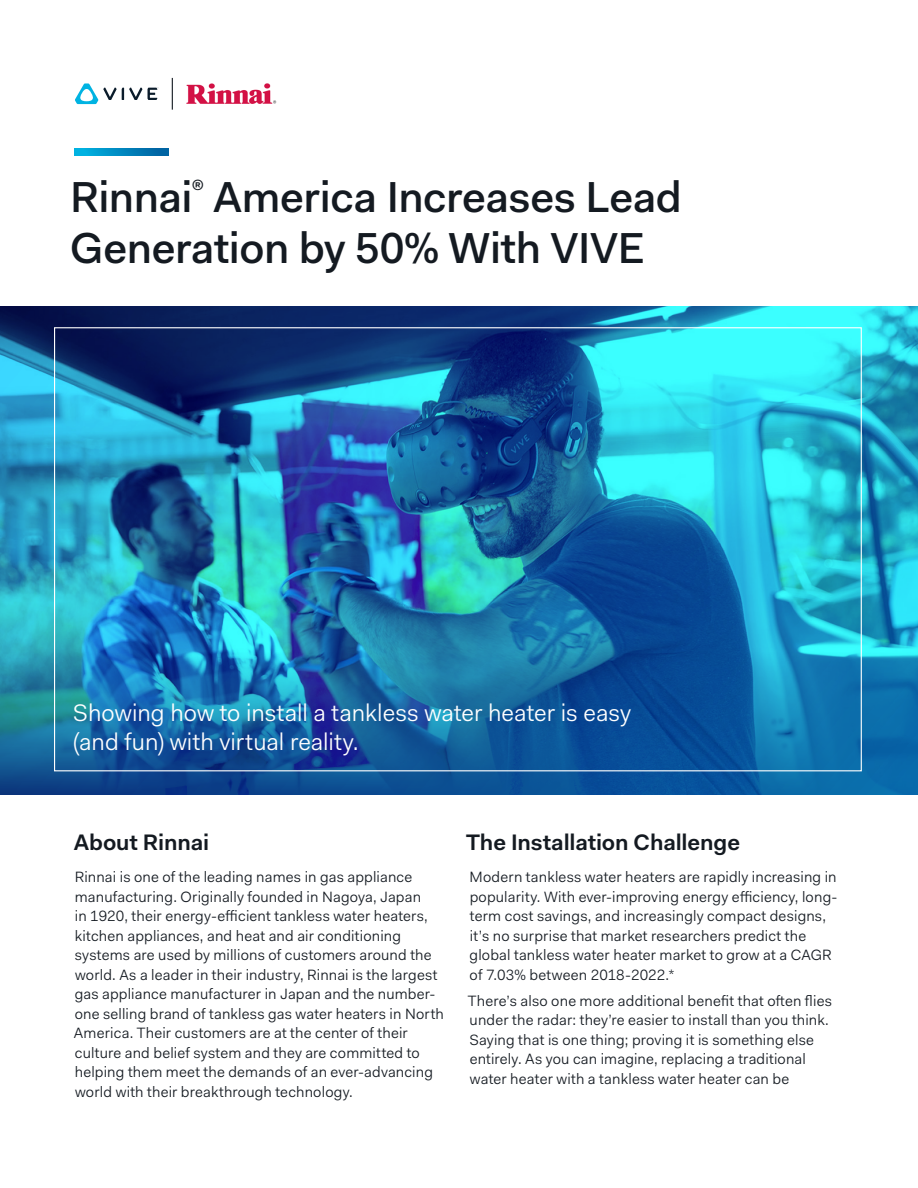
<style>
.page{position:relative;width:918px;height:1188px;background:#fff}
.page>*{position:absolute;margin:0;border:0;box-sizing:border-box;transform-origin:0 0}
.t1{font:500 43.5px/51px "Fakt Pro";letter-spacing:-.01em;color:#141a21}
.t2{font:24px/28.5px "Fakt Pro Blond";letter-spacing:.005em;color:#fff}
.t3{font:600 22.5px "Fakt Pro";letter-spacing:-.005em;color:#141a21}
.t4{font:15px/19.5px "Fakt Pro Blond";letter-spacing:.015em;color:#141a21}
.t5{font:500 14.85px "Fakt Pro";color:#141a21}
</style>
<div class="page">
<img style="left:0;top:306px;width:918px;height:488px">
<svg style="left:74px;top:149px;width:95px;height:6px"></svg>
<svg style="left:75px;top:83px;width:67px;height:21px"></svg>
<svg style="left:148px;top:88px;width:10px;height:12px"></svg>
<hr style="left:172px;top:78px;width:1px;height:32px;background:#141a21">
<img style="left:186px;top:83px;width:90px;height:21px">
<h1 class="t1" style="left:70px;top:172px;width:124px">Rinnai</h1>
<p class="t5" style="left:192px;top:175px;width:13px">®</p>
<h1 class="t1" style="left:70px;top:172px;width:614px;text-indent:143px">America Increases Lead<br>Generation by 50% With VIVE</h1>
<h2 class="t2" style="left:73px;top:699px;width:560px">Showing how to install a tankless water heater is easy (and fun) with virtual reality.</h2>
<h3 class="t3" style="left:74px;top:827px;width:137px">About Rinnai</h3>
<p class="t4" style="left:74px;top:867px;width:372px">Rinnai is one of the leading names in gas appliance manufacturing. Originally founded in Nagoya, Japan<br>in 1920, their energy-efficient tankless water heaters, kitchen appliances, and heat and air conditioning systems are used by millions of customers around the world. As a leader in their industry, Rinnai is the largest gas appliance manufacturer in Japan and the number&shy;one selling brand of tankless gas water heaters in North America. Their customers are at the center of their culture and belief system and they are committed to helping them meet the demands of an ever-advancing world with their breakthrough technology.</p>
<h3 class="t3" style="left:466px;top:827px;width:275px">The Installation Challenge</h3>
<p class="t4" style="left:470px;top:867px;width:369px">Modern tankless water heaters are rapidly increasing in popularity. With ever-improving energy efficiency, long&shy;term cost savings, and increasingly compact designs, it’s no surprise that market researchers predict the global tankless water heater market to grow at a CAGR of 7.03% between 2018-2022.*</p>
<p class="t4" style="left:468px;top:991px;width:366px">There’s also one more additional benefit that often flies under the radar: they’re easier to install than you think.<br>Saying that is one thing; proving it is something else entirely. As you can imagine, replacing a traditional water heater with a tankless water heater can be</p>
</div>
